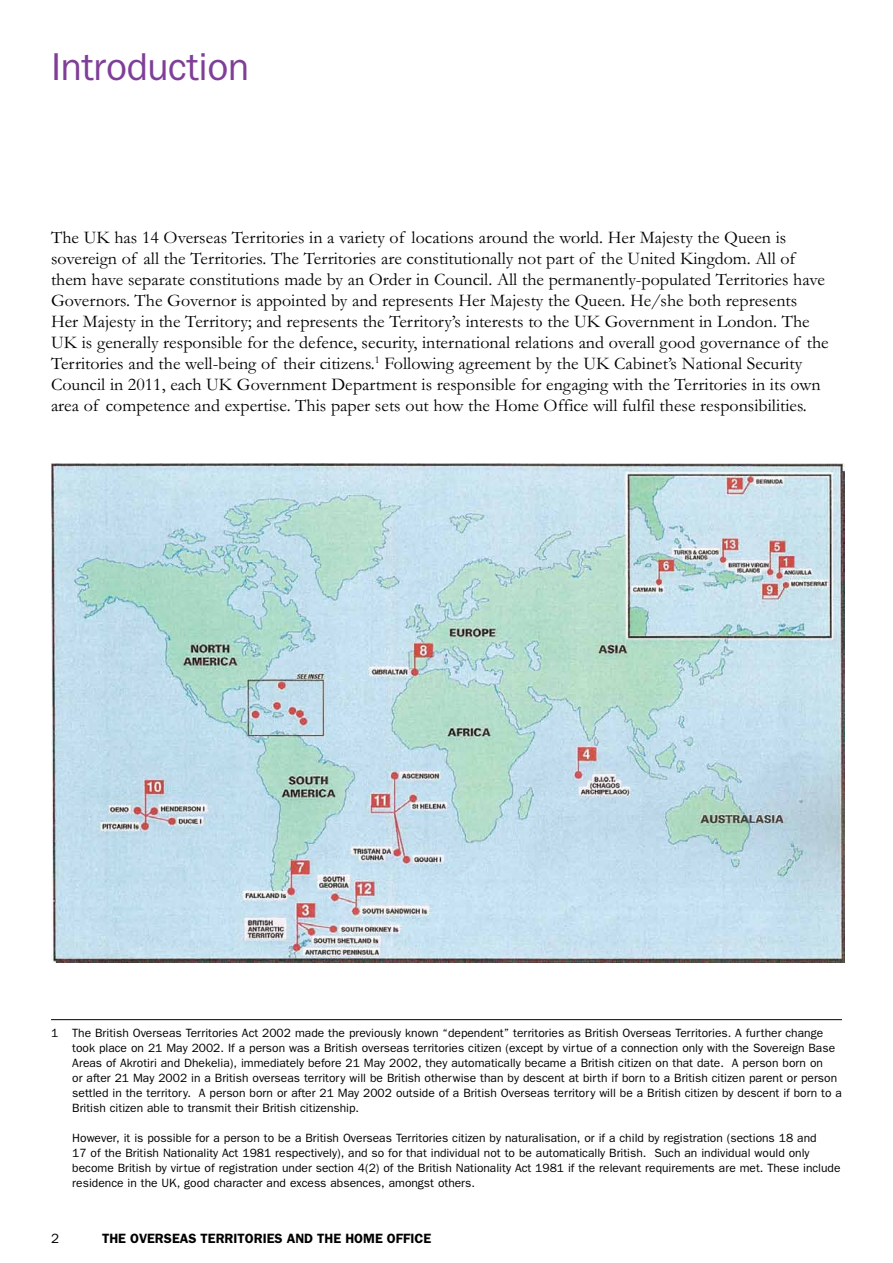
<style>
.page{position:relative;width:893px;height:1263px;background:#fff}
.page>*{position:absolute;margin:0;border:0;box-sizing:border-box;transform-origin:0 0}
.Section_title{font:39px "Franklin Gothic";letter-spacing:-.01em;color:#7f3f98}
.Body{font:18px/21px "Garamond";color:#000}
.t1{font:600 13.5px "Franklin Gothic";color:#000}
.t2{font:13.5px "Franklin Gothic";color:#000}
.Footnote_first_line{font:12px/15px "Franklin Gothic";color:#000}
.Footnote_other_lines{font:12px/15px "Franklin Gothic";color:#000}
</style>
<div class="page">
<img style="left:51px;top:463px;width:793px;height:499px">
<hr style="left:51px;top:1019px;width:791px;height:1px;background:#000">
<p class="Section_title" style="left:51px;top:45px;width:200px">Introduction</p>
<p class="Body" style="left:51px;top:227px;width:779px">The UK has 14 Overseas Territories in a variety of locations around the world. Her Majesty the Queen is sovereign of all the Territories. The Territories are constitutionally not part of the United Kingdom. All of them have separate constitutions made by an Order in Council. All the permanently-populated Territories have Governors. The Governor is appointed by and represents Her Majesty the Queen. He/she both represents Her Majesty in the Territory; and represents the Territory’s interests to the UK Government in London. The UK is generally responsible for the defence, security, international relations and overall good governance of the Territories and the well-being of their citizens.<sup>1</sup> Following agreement by the UK Cabinet’s National Security Council in 2011, each UK Government Department is responsible for engaging with the Territories in its own area of competence and expertise. This paper sets out how the Home Office will fulfil these responsibilities.</p>
<p class="Footnote_first_line" style="left:72px;top:1025px;width:771px;text-indent:-21px">1 The British Overseas Territories Act 2002 made the previously known “dependent” territories as British Overseas Territories. A further change took place on 21 May 2002. If a person was a British overseas territories citizen (except by virtue of a connection only with the Sovereign Base Areas of Akrotiri and Dhekelia), immediately before 21 May 2002, they automatically became a British citizen on that date. A person born on<br>or after 21 May 2002 in a British overseas territory will be British otherwise than by descent at birth if born to a British citizen parent or person settled in the territory. A person born or after 21 May 2002 outside of a British Overseas territory will be a British citizen by descent if born to a British citizen able to transmit their British citizenship.</p>
<p class="Footnote_other_lines" style="left:72px;top:1130px;width:770px">However, it is possible for a person to be a British Overseas Territories citizen by naturalisation, or if a child by registration (sections 18 and<br>17 of the British Nationality Act 1981 respectively), and so for that individual not to be automatically British. Such an individual would only become British by virtue of registration under section 4(2) of the British Nationality Act 1981 if the relevant requirements are met. These include residence in the UK, good character and excess absences, amongst others.</p>
<p class="t2" style="left:51px;top:1230px;width:10px">2</p>
<p class="t1" style="left:102px;top:1230px;width:331px">THE OVERSEAS TERRITORIES AND THE HOME OFFICE</p>
</div>
